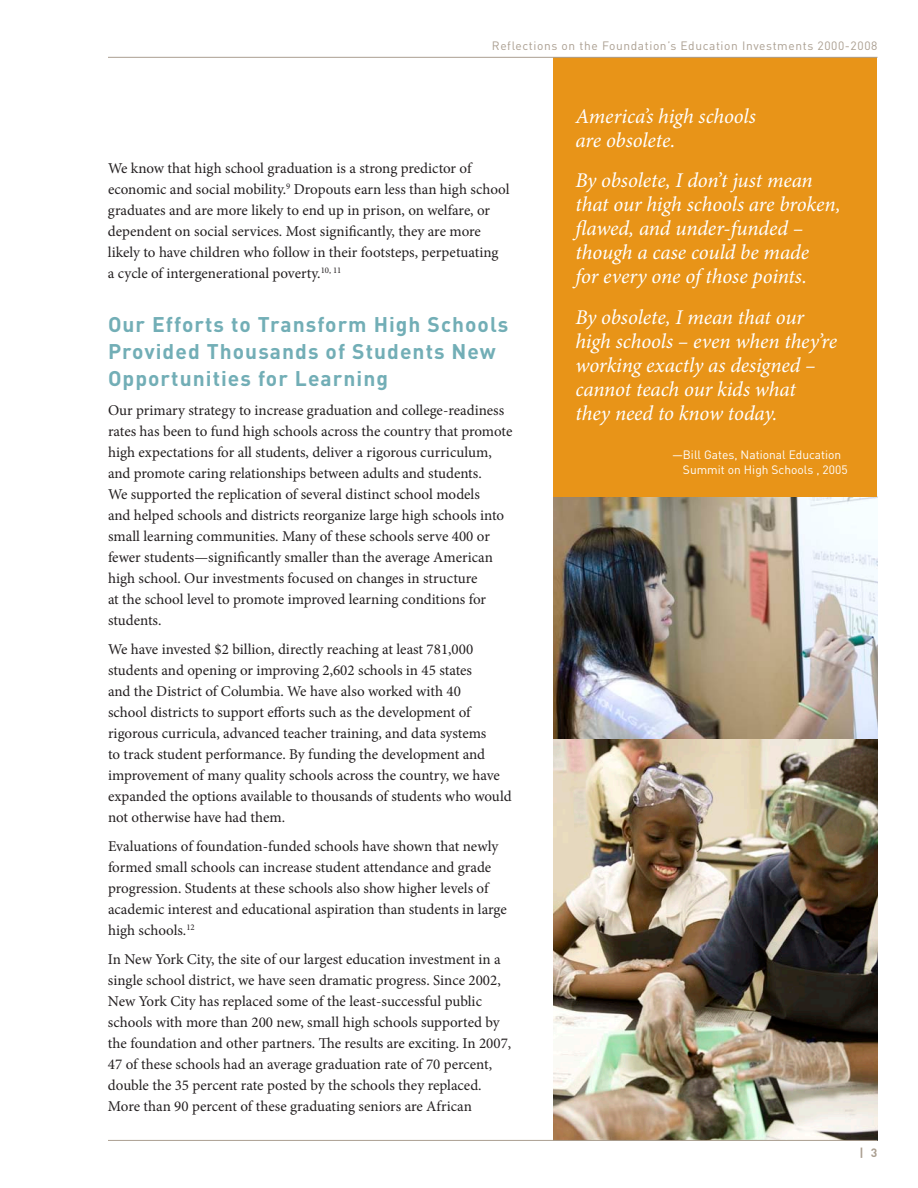
<style>
.page{position:relative;width:918px;height:1188px;background:#fff}
.page>*{position:absolute;margin:0;border:0;box-sizing:border-box;transform-origin:0 0}
.bullets{font:italic 21px/24px "Minion Pro";letter-spacing:-.005em;color:#fff}
.blue_subhead{font:700 21px/27px "DIN";letter-spacing:.05em;color:#72aeb6}
.body_copy{font:15px/21px "Minion Pro";color:#231f20}
.body_end_of_paragrap{font:15px/21px "Minion Pro";color:#231f20}
.t1{font:12px "DIN";letter-spacing:.05em;color:#ab9f91}
.bullets-2{font:12px/15px "DIN";color:#fff}
.t2{font:700 12px "DIN";color:#ab9f91}
</style>
<div class="page">
<img style="left:554px;top:738px;width:324px;height:402px">
<img style="left:554px;top:497px;width:324px;height:241px">
<div style="left:554px;top:57px;width:324px;height:440px;background:#e89418"></div>
<hr style="left:108px;top:57px;width:770px;height:1px;background:#ab9f91">
<hr style="left:108px;top:1140px;width:770px;height:1px;background:#ab9f91">
<p class="t1" style="left:492px;top:38px;width:387px">Reflections on the Foundation’s Education Investments 2000-2008</p>
<p class="body_end_of_paragrap" style="left:108px;top:158px;width:403px">We know that high school graduation is a strong predictor of economic and social mobility.<sup>9</sup> Dropouts earn less than high school graduates and are more likely to end up in prison, on welfare, or dependent on social services. Most significantly, they are more likely to have children who follow in their footsteps, perpetuating<br>a cycle of intergenerational poverty.<sup>10,</sup> <sup>11</sup></p>
<p class="blue_subhead" style="left:108px;top:310px;width:402px">Our Efforts to Transform High Schools<br>Provided Thousands of Students New<br>Opportunities for Learning</p>
<p class="body_copy" style="left:108px;top:400px;width:406px">Our primary strategy to increase graduation and college-readiness rates has been to fund high schools across the country that promote high expectations for all students, deliver a rigorous curriculum, and promote caring relationships between adults and students.<br>We supported the replication of several distinct school models<br>and helped schools and districts reorganize large high schools into small learning communities. Many of these schools serve 400 or fewer students—significantly smaller than the average American high school. Our investments focused on changes in structure<br>at the school level to promote improved learning conditions for students.</p>
<p class="body_copy" style="left:108px;top:639px;width:405px">We have invested $2 billion, directly reaching at least 781,000 students and opening or improving 2,602 schools in 45 states<br>and the District of Columbia. We have also worked with 40<br>school districts to support efforts such as the development of rigorous curricula, advanced teacher training, and data systems<br>to track student performance. By funding the development and improvement of many quality schools across the country, we have expanded the options available to thousands of students who would not otherwise have had them.</p>
<p class="body_copy" style="left:108px;top:836px;width:400px">Evaluations of foundation-funded schools have shown that newly formed small schools can increase student attendance and grade progression. Students at these schools also show higher levels of academic interest and educational aspiration than students in large high schools.<sup>12</sup></p>
<p class="body_copy" style="left:108px;top:949px;width:405px">In New York City, the site of our largest education investment in a single school district, we have seen dramatic progress. Since 2002, New York City has replaced some of the least-successful public schools with more than 200 new, small high schools supported by the foundation and other partners. The results are exciting. In 2007, 47 of these schools had an average graduation rate of 70 percent, double the 35 percent rate posted by the schools they replaced.<br>More than 90 percent of these graduating seniors are African</p>
<p class="bullets" style="left:576px;top:105px;width:182px">America’s high schools are obsolete.</p>
<p class="bullets" style="left:576px;top:169px;width:267px">By obsolete, I don’t just mean that our high schools are broken, flawed, and under-funded – though a case could be made<br>for every one of those points.</p>
<p class="bullets" style="left:576px;top:305px;width:263px">By obsolete, I mean that our high schools – even when they’re working exactly as designed – cannot teach our kids what<br>they need to know today.</p>
<p class="bullets-2" style="left:683px;top:446px;width:166px;text-indent:-11px">—Bill Gates, National Education<br>Summit on High Schools , 2005</p>
<p class="t2" style="left:859px;top:1145px;width:20px">| 3</p>
</div>
